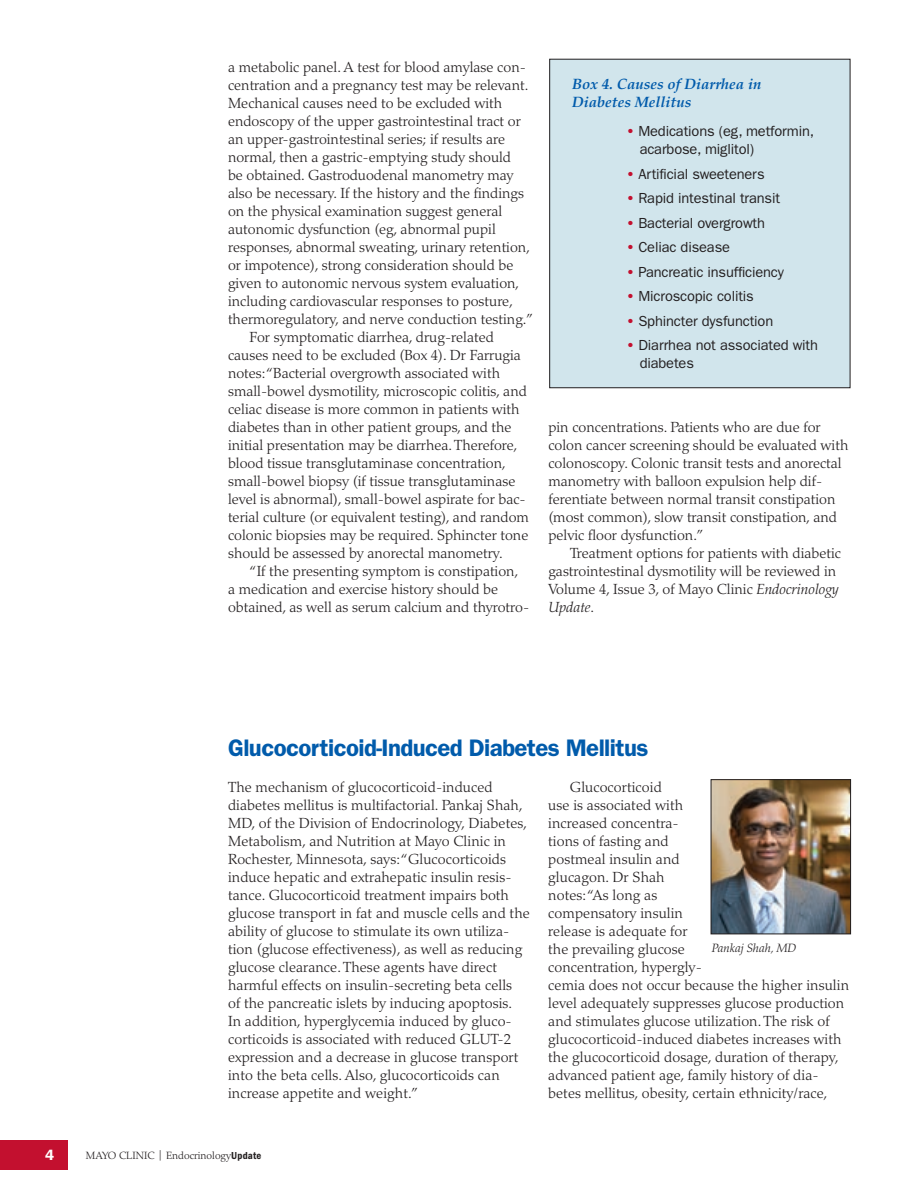
<style>
.page{position:relative;width:918px;height:1188px;background:#fff}
.page>*{position:absolute;margin:0;border:0;box-sizing:border-box;transform-origin:0 0}
.t1{font:600 24px "ITC Franklin Gothic Std";letter-spacing:-.025em;color:#015bab}
.t2{font:italic 700 15px/18px "Palatino LT Std";color:#015bab}
.t3{font:600 15px "ITC Franklin Gothic Std";color:#fff}
.t4{font:300 14.7px/18px "Palatino LT Std";color:#231f20}
.t5{font:14.7px/18px "ITC Franklin Gothic Std";letter-spacing:-.01em;color:#231f20}
.t6{font:italic 300 12px "Palatino LT Std";color:#231f20}
.t7{font:300 10.5px "Palatino LT Std";color:#231f20}
.s1{font-weight:600;color:#c3102f}
.s2{font-style:italic}
.s3{font-weight:400}
.s4{font-family:"ITC Franklin Gothic Std Dm Cd";font-weight:400}
</style>
<div class="page">
<div style="left:0;top:1140px;width:68px;height:30px;background:#c3102f"></div>
<img style="left:713px;top:781px;width:136px;height:151px">
<div style="left:711px;top:779px;width:140px;height:155px;border:1px solid #231f20"></div>
<div style="left:550px;top:59px;width:300px;height:329px;background:#d1e5ec"></div>
<div style="left:549px;top:59px;width:301px;height:329px;border:1px solid #231f20"></div>
<p class="t4" style="left:228px;top:58px;width:299px">a metabolic panel. A test for blood amylase con-</p>
<p class="t4" style="left:228px;top:76px;width:302px">centration and a pregnancy test may be relevant.</p>
<p class="t4" style="left:228px;top:94px;width:276px">Mechanical causes need to be excluded with</p>
<p class="t4" style="left:228px;top:112px;width:294px">endoscopy of the upper gastrointestinal tract or</p>
<p class="t4" style="left:228px;top:130px;width:278px">an upper-gastrointestinal series; if results are</p>
<p class="t4" style="left:228px;top:148px;width:285px">normal, then a gastric-emptying study should</p>
<p class="t4" style="left:228px;top:166px;width:287px">be obtained. Gastroduodenal manometry may</p>
<p class="t4" style="left:228px;top:184px;width:298px">also be necessary. If the history and the findings</p>
<p class="t4" style="left:228px;top:202px;width:276px">on the physical examination suggest general</p>
<p class="t4" style="left:228px;top:220px;width:269px">autonomic dysfunction (eg, abnormal pupil</p>
<p class="t4" style="left:228px;top:238px;width:303px">responses, abnormal sweating, urinary retention,</p>
<p class="t4" style="left:228px;top:256px;width:287px">or impotence), strong consideration should be</p>
<p class="t4" style="left:228px;top:274px;width:293px">given to autonomic nervous system evaluation,</p>
<p class="t4" style="left:228px;top:292px;width:286px">including cardiovascular responses to posture,</p>
<p class="t4" style="left:228px;top:310px;width:307px">thermoregulatory, and nerve conduction testing.”</p>
<p class="t4" style="left:250px;top:328px;width:246px">For symptomatic diarrhea, drug-related</p>
<p class="t4" style="left:228px;top:346px;width:294px">causes need to be excluded (Box 4). Dr Farrugia</p>
<p class="t4" style="left:228px;top:364px;width:274px">notes: “Bacterial overgrowth associated with</p>
<p class="t4" style="left:228px;top:382px;width:300px">small-bowel dysmotility, microscopic colitis, and</p>
<p class="t4" style="left:228px;top:400px;width:293px">celiac disease is more common in patients with</p>
<p class="t4" style="left:228px;top:418px;width:285px">diabetes than in other patient groups, and the</p>
<p class="t4" style="left:228px;top:436px;width:291px">initial presentation may be diarrhea. Therefore,</p>
<p class="t4" style="left:228px;top:454px;width:279px">blood tissue transglutaminase concentration,</p>
<p class="t4" style="left:228px;top:472px;width:289px">small-bowel biopsy (if tissue transglutaminase</p>
<p class="t4" style="left:228px;top:490px;width:299px">level is abnormal), small-bowel aspirate for bac-</p>
<p class="t4" style="left:228px;top:508px;width:302px">terial culture (or equivalent testing), and random</p>
<p class="t4" style="left:228px;top:526px;width:302px">colonic biopsies may be required. Sphincter tone</p>
<p class="t4" style="left:228px;top:544px;width:276px">should be assessed by anorectal manometry.</p>
<p class="t4" style="left:250px;top:562px;width:270px">“If the presenting symptom is constipation,</p>
<p class="t4" style="left:228px;top:580px;width:272px">a medication and exercise history should be</p>
<p class="t4" style="left:228px;top:598px;width:303px">obtained, as well as serum calcium and thyrotro-</p>
<p class="t2" style="left:572px;top:75px;width:191px">Box 4. Causes of Diarrhea in<br>Diabetes Mellitus</p>
<p class="t5" style="left:640px;top:122px;width:176px;text-indent:-13px"><span class="s1">•</span> Medications (eg, metformin, acarbose, miglitol)</p>
<p class="t5" style="left:626px;top:165px;width:140px"><span class="s1">•</span> Artificial sweeteners</p>
<p class="t5" style="left:626px;top:189px;width:155px"><span class="s1">•</span> Rapid intestinal transit</p>
<p class="t5" style="left:626px;top:214px;width:140px"><span class="s1">•</span> Bacterial overgrowth</p>
<p class="t5" style="left:626px;top:238px;width:105px"><span class="s1">•</span> Celiac disease</p>
<p class="t5" style="left:626px;top:263px;width:159px"><span class="s1">•</span> Pancreatic insufficiency</p>
<p class="t5" style="left:626px;top:287px;width:129px"><span class="s1">•</span> Microscopic colitis</p>
<p class="t5" style="left:626px;top:312px;width:149px"><span class="s1">•</span> Sphincter dysfunction</p>
<p class="t5" style="left:640px;top:336px;width:180px;text-indent:-13px"><span class="s1">•</span> Diarrhea not associated with diabetes</p>
<p class="t4" style="left:548px;top:418px;width:302px">pin concentrations. Patients who are due for colon cancer screening should be evaluated with colonoscopy. Colonic transit tests and anorectal manometry with balloon expulsion help dif&shy;ferentiate between normal transit constipation (most common), slow transit constipation, and pelvic floor dysfunction.”</p>
<p class="t4" style="left:548px;top:544px;width:294px;text-indent:22px">Treatment options for patients with diabetic gastrointestinal dysmotility will be reviewed in Volume 4, Issue 3, of Mayo Clinic <span class="s2">Endocrinology Update</span>.</p>
<h1 class="t1" style="left:228px;top:734px;width:422px">Glucocorticoid-Induced Diabetes Mellitus</h1>
<p class="t4" style="left:228px;top:778px;width:303px">The mechanism of glucocorticoid-induced diabetes mellitus is multifactorial. Pankaj Shah, MD, of the Division of Endocrinology, Diabetes, Metabolism, and Nutrition at Mayo Clinic in Rochester, Minnesota, says: “Glucocorticoids induce hepatic and extrahepatic insulin resis&shy;tance. Glucocorticoid treatment impairs both glucose transport in fat and muscle cells and the ability of glucose to stimulate its own utiliza&shy;tion (glucose effectiveness), as well as reducing glucose clearance. These agents have direct harmful effects on insulin-secreting beta cells<br>of the pancreatic islets by inducing apoptosis.<br>In addition, hyperglycemia induced by gluco&shy;corticoids is associated with reduced GLUT-2 expression and a decrease in glucose transport into the beta cells. Also, glucocorticoids can increase appetite and weight.”</p>
<p class="t4" style="left:548px;top:778px;width:302px;text-indent:22px">Glucocorticoid<br>use is associated with<br>increased concentra-<br>tions of fasting and<br>postmeal insulin and<br>glucagon. Dr Shah<br>notes: “As long as<br>compensatory insulin<br>release is adequate for<br>the prevailing glucose<br>concentration, hypergly-<br>cemia does not occur because the higher insulin level adequately suppresses glucose production and stimulates glucose utilization. The risk of glucocorticoid-induced diabetes increases with the glucocorticoid dosage, duration of therapy, advanced patient age, family history of dia&shy;betes mellitus, obesity, certain ethnicity/race,</p>
<p class="t6" style="left:712px;top:941px;width:86px">Pankaj Shah, MD</p>
<p class="t3" style="left:45px;top:1146px;width:11px">4</p>
<p class="t7" style="left:86px;top:1149px;width:177px">MAYO CLINIC <span class="s3">|</span> Endocrinology<span class="s4">Update</span></p>
</div>
